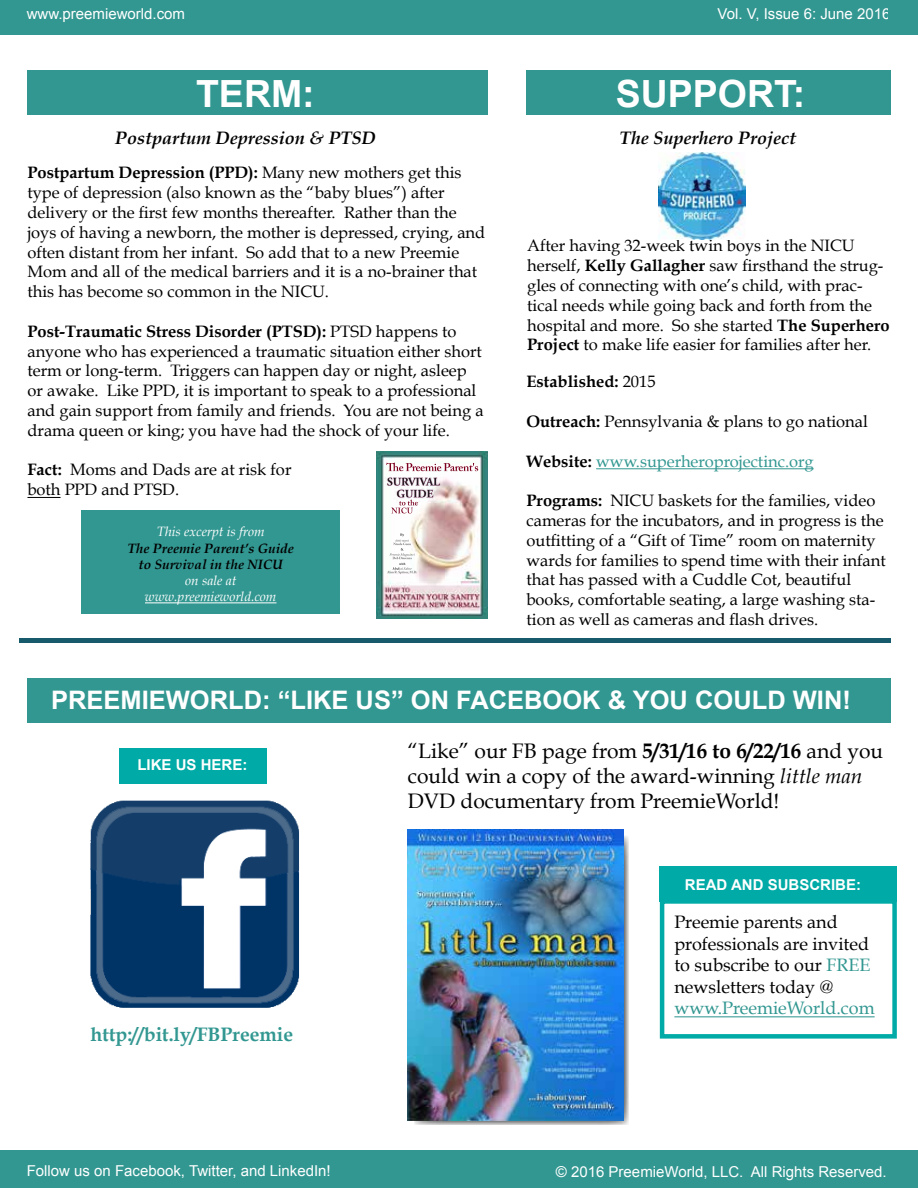
<style>
.page{position:relative;width:918px;height:1188px;background:#fff}
.page>*{position:absolute;margin:0;border:0;box-sizing:border-box;transform-origin:0 0}
.t1{font:700 37.5px "Arial";color:#fff}
.t2{font:700 25.5px "Arial";color:#fff}
.t3{font:21px/25.2px "Book Antiqua";color:#000}
.t4{font:700 19.5px "Book Antiqua";color:#329791}
.t5{font:18px/21.6px "Book Antiqua";color:#000}
.t6{font:italic 700 18px "Book Antiqua";color:#000}
.t7{font:18px "Book Antiqua";color:#329791}
.t8{font:16.5px/19.8px "Book Antiqua";color:#000}
.t9{font:16.5px "Book Antiqua";color:#329791}
.t10{font:700 16.5px "Book Antiqua";color:#000}
.t11{font:15px "Arial";color:#fff}
.t12{font:700 15px "Arial";color:#fff}
.t13{font:italic 13.5px/16.2px "Book Antiqua";color:#fff;text-align:center}
.t14{font:italic 700 13.5px/16.2px "Book Antiqua";color:#000;text-align:center}
.s1{font-weight:700}
.s2{font-weight:400}
.s3{font-weight:700;color:#000}
.s4{font-style:italic}
.s5{color:#329791}
</style>
<div class="page">
<div style="left:0;top:1150px;width:918px;height:38px;background:#329791"></div>
<div style="left:27px;top:70px;width:461px;height:46px;background:#329791"></div>
<div style="left:120px;top:748px;width:147px;height:36px;background:#00aaa6"></div>
<hr style="left:20px;top:639px;width:871px;height:4px;background:#175a6c">
<div style="left:526px;top:70px;width:365px;height:46px;background:#329791"></div>
<div style="left:0;top:0;width:918px;height:34px;background:#329791"></div>
<svg style="left:414px;top:836px;width:215px;height:289px;background:#a4aaad"></svg>
<img style="left:408px;top:830px;width:216px;height:290px">
<img style="left:90px;top:800px;width:210px;height:208px">
<hr style="left:27px;top:497px;width:34px;height:1px;background:#000">
<div style="left:27px;top:678px;width:863px;height:45px;background:#329791"></div>
<hr style="left:596px;top:468px;width:218px;height:1px;background:#329791">
<div style="left:660px;top:899px;width:237px;height:140px;border:4px solid #00aaa6"></div>
<div style="left:660px;top:866px;width:237px;height:35px;background:#00aaa6"></div>
<hr style="left:674px;top:1016px;width:201px;height:1px;background:#329791">
<div style="left:82px;top:510px;width:258px;height:104px;background:#329791"></div>
<hr style="left:145px;top:602px;width:132px;height:1px;background:#fff">
<img style="left:376px;top:452px;width:111px;height:166px">
<img style="left:387px;top:478px;width:53px;height:8px">
<img style="left:658px;top:152px;width:87px;height:87px">
<p class="t11" style="left:27px;top:4px;width:160px">www.preemieworld.com</p>
<p class="t11" style="left:718px;top:4px;width:174px">Vol. V, Issue 6: June 2016</p>
<h1 class="t1" style="left:196px;top:69px;width:120px">TERM:</h1>
<p class="t6" style="left:115px;top:127px;width:262px">Postpartum Depression &amp; PTSD</p>
<p class="t8" style="left:27px;top:163px;width:459px"><span class="s1">Postpartum Depression (PPD):</span> Many new mothers get this type of depression (also known as the “baby blues”) after delivery or the first few months thereafter. Rather than the joys of having a newborn, the mother is depressed, crying, and often distant from her infant. So add that to a new Preemie Mom and all of the medical barriers and it is a no-brainer that this has become so common in the NICU.</p>
<p class="t8" style="left:27px;top:321px;width:458px"><span class="s1">Post-Traumatic Stress Disorder (PTSD):</span> PTSD happens to anyone who has experienced a traumatic situation either short term or long-term. Triggers can happen day or night, asleep or awake. Like PPD, it is important to speak to a professional and gain support from family and friends. You are not being a drama queen or king; you have had the shock of your life.</p>
<p class="t8" style="left:27px;top:460px;width:266px"><span class="s1">Fact:</span> Moms and Dads are at risk for both PPD and PTSD.</p>
<p class="t13" style="left:157px;top:524px;width:109px">This excerpt is from</p>
<p class="t14" style="left:128px;top:540px;width:168px">The Preemie Parent’s Guide to Survival in the NICU</p>
<p class="t13" style="left:145px;top:572px;width:133px">on sale at www.preemieworld.com</p>
<h1 class="t1" style="left:616px;top:69px;width:191px">SUPPORT:</h1>
<p class="t6" style="left:620px;top:127px;width:178px">The Superhero Project</p>
<p class="t8" style="left:527px;top:236px;width:364px">After having 32-week twin boys in the NICU herself, <span class="s1">Kelly Gallagher</span> saw firsthand the strug&shy;gles of connecting with one’s child, with prac&shy;tical needs while going back and forth from the hospital and more. So she started <span class="s1">The Superhero Project</span> to make life easier for families after her.</p>
<p class="t10" style="left:526px;top:372px;width:131px">Established: <span class="s2">2015</span></p>
<p class="t8" style="left:526px;top:412px;width:343px"><span class="s1">Outreach:</span> Pennsylvania &amp; plans to go national</p>
<p class="t9" style="left:526px;top:451px;width:289px"><span class="s3">Website:</span> www.superheroprojectinc.org</p>
<p class="t8" style="left:526px;top:491px;width:361px"><span class="s1">Programs:</span> NICU baskets for the families, video cameras for the incubators, and in progress is the outfitting of a “Gift of Time” room on maternity wards for families to spend time with their infant that has passed with a Cuddle Cot, beautiful books, comfortable seating, a large washing sta&shy;tion as well as cameras and flash drives.</p>
<h2 class="t2" style="left:51px;top:683px;width:801px">PREEMIEWORLD: “LIKE US” ON FACEBOOK &amp; YOU COULD WIN!</h2>
<p class="t3" style="left:408px;top:738px;width:477px">“Like” our FB page from <span class="s1">5/31/16 to 6/22/16</span> and you could win a copy of the award-winning <span class="s4">little man<br></span>DVD documentary from PreemieWorld!</p>
<p class="t12" style="left:137px;top:755px;width:112px">LIKE US HERE:</p>
<p class="t4" style="left:91px;top:1023px;width:204px">http://bit.ly/FBPreemie</p>
<p class="t12" style="left:685px;top:875px;width:178px">READ AND SUBSCRIBE:</p>
<p class="t5" style="left:674px;top:911px;width:198px">Preemie parents and professionals are invited to subscribe to our <span class="s5">FREE </span>newsletters today @</p>
<p class="t7" style="left:674px;top:997px;width:202px">www.PreemieWorld.com</p>
<p class="t11" style="left:27px;top:1161px;width:306px">Follow us on Facebook, Twitter, and LinkedIn!</p>
<p class="t11" style="left:556px;top:1162px;width:332px">© 2016 PreemieWorld, LLC. All Rights Reserved.</p>
</div>
